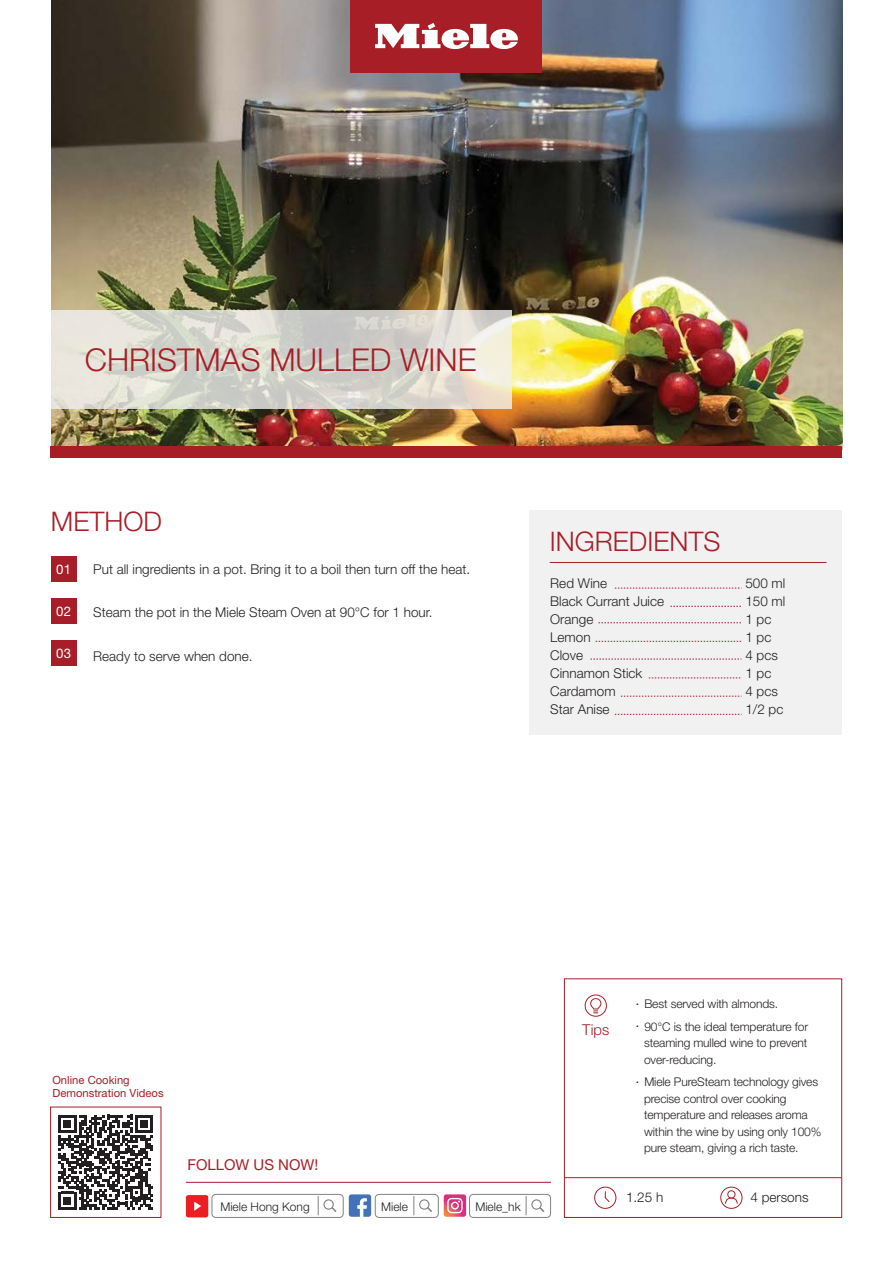
<style>
.page{position:relative;width:893px;height:1263px;background:#fff}
.page>*{position:absolute;margin:0;border:0;box-sizing:border-box;transform-origin:0 0}
.t1{font:300 31.5px "Helvetica Neue LT Std";color:#a71e27}
.t2{font:300 27px "Helvetica Neue LT Std";color:#a71e27}
.t3{font:15px "Helvetica Neue LT Std";color:#a71e27}
.t4{font:300 15px "Helvetica Neue LT Std";color:#a71e27}
.t5{font:300 13.5px "Helvetica Neue LT Std";color:#231f20}
.t6{font:13.2px "Helvetica Neue LT Std";color:#fff}
.t7{font:300 12px/16.5px "Helvetica Neue LT Std";letter-spacing:-.01em;color:#231f20}
.t8{font:11.25px/13.5px "Helvetica Neue LT Std";color:#a71e27}
</style>
<div class="page">
<img style="left:51px;top:0;width:791px;height:447px">
<div style="left:351px;top:0;width:191px;height:72px;background:#a71e27"></div>
<svg style="left:375px;top:23px;width:143px;height:26px"></svg>
<div style="left:530px;top:510px;width:312px;height:224px;background:#f1f1f2"></div>
<hr style="left:550px;top:562px;width:276px;height:1px;background:#a71e27">
<hr style="left:186px;top:1182px;width:365px;height:1px;background:#a71e27">
<div style="left:50px;top:1107px;width:111px;height:111px;border:1px solid #a71e27"></div>
<svg style="left:58px;top:1115px;width:95px;height:94px"></svg>
<div style="left:212px;top:1194px;width:132px;height:24px;border:1px solid #808285;border-radius:4px"></div>
<svg style="left:318px;top:1196px;width:1px;height:19px"></svg>
<div style="left:323px;top:1199px;width:11px;height:11px;border:1px solid #808285;border-radius:50%"></div>
<svg style="left:331px;top:1207px;width:5px;height:5px"></svg>
<div style="left:186px;top:1195px;width:22px;height:22px;background:#ed1d24;border-radius:2px"></div>
<svg style="left:194px;top:1202px;width:8px;height:9px"></svg>
<svg style="left:349px;top:1194px;width:22px;height:23px"></svg>
<div style="left:375px;top:1194px;width:64px;height:24px;border:1px solid #818285;border-radius:4px"></div>
<svg style="left:413px;top:1196px;width:1px;height:19px"></svg>
<div style="left:469px;top:1194px;width:82px;height:24px;border:1px solid #818285;border-radius:4px"></div>
<svg style="left:526px;top:1196px;width:1px;height:19px"></svg>
<div style="left:531px;top:1199px;width:11px;height:11px;border:1px solid #818285;border-radius:50%"></div>
<svg style="left:539px;top:1207px;width:5px;height:5px"></svg>
<div style="left:419px;top:1199px;width:10px;height:11px;border:1px solid #818285;border-radius:50%"></div>
<svg style="left:427px;top:1207px;width:5px;height:5px"></svg>
<svg style="left:444px;top:1194px;width:22px;height:23px"></svg>
<svg style="left:51px;top:311px;width:461px;height:98px;background:#dad9d0"></svg>
<svg style="left:615px;top:588px;width:126px;height:1px"></svg>
<svg style="left:670px;top:606px;width:71px;height:1px"></svg>
<svg style="left:649px;top:677px;width:92px;height:1px"></svg>
<svg style="left:590px;top:659px;width:151px;height:1px"></svg>
<svg style="left:621px;top:696px;width:120px;height:1px"></svg>
<svg style="left:615px;top:714px;width:126px;height:1px"></svg>
<svg style="left:598px;top:622px;width:143px;height:1px"></svg>
<svg style="left:596px;top:641px;width:145px;height:1px"></svg>
<div style="left:51px;top:640px;width:26px;height:26px;background:#a71e28"></div>
<div style="left:51px;top:598px;width:26px;height:26px;background:#a71e28"></div>
<div style="left:51px;top:556px;width:26px;height:26px;background:#a71e28"></div>
<div style="left:594px;top:1187px;width:22px;height:22px;border:1px solid #a71e27;border-radius:50%"></div>
<svg style="left:604px;top:1191px;width:6px;height:12px"></svg>
<div style="left:720px;top:1187px;width:22px;height:22px;border:1px solid #a71e27;border-radius:50%"></div>
<svg style="left:725px;top:1197px;width:13px;height:7px"></svg>
<div style="left:727px;top:1190px;width:8px;height:8px;border:1px solid #a71e27;border-radius:50%"></div>
<div style="left:585px;top:994px;width:22px;height:23px;border:1px solid #a71e27;border-radius:50%"></div>
<svg style="left:590px;top:998px;width:12px;height:15px"></svg>
<div style="left:564px;top:978px;width:278px;height:240px;border:1px solid #a71e27"></div>
<hr style="left:564px;top:1177px;width:278px;height:1px;background:#a71e27">
<div style="left:51px;top:447px;width:791px;height:11px;background:#a71e27"></div>
<h1 class="t1" style="left:85px;top:340px;width:393px">CHRISTMAS MULLED WINE</h1>
<h2 class="t2" style="left:51px;top:505px;width:113px">METHOD</h2>
<p class="t6" style="left:56px;top:561px;width:17px">01</p>
<p class="t6" style="left:56px;top:603px;width:17px">02</p>
<p class="t5" style="left:93px;top:560px;width:378px">Put all ingredients in a pot. Bring it to a boil then turn off the heat.</p>
<p class="t5" style="left:93px;top:604px;width:341px">Steam the pot in the Miele Steam Oven at 90°C for 1 hour.</p>
<p class="t6" style="left:56px;top:645px;width:17px">03</p>
<p class="t5" style="left:93px;top:647px;width:161px">Ready to serve when done.</p>
<h2 class="t2" style="left:550px;top:525px;width:172px">INGREDIENTS</h2>
<p class="t5" style="left:550px;top:575px;width:58px">Red Wine</p>
<p class="t5" style="left:745px;top:575px;width:42px">500 ml</p>
<p class="t5" style="left:550px;top:593px;width:115px">Black Currant Juice</p>
<p class="t5" style="left:745px;top:593px;width:42px">150 ml</p>
<p class="t5" style="left:550px;top:611px;width:45px">Orange</p>
<p class="t5" style="left:745px;top:611px;width:28px">1 pc</p>
<p class="t5" style="left:550px;top:629px;width:42px">Lemon</p>
<p class="t5" style="left:745px;top:629px;width:28px">1 pc</p>
<p class="t5" style="left:550px;top:647px;width:34px">Clove</p>
<p class="t5" style="left:745px;top:647px;width:34px">4 pcs</p>
<p class="t5" style="left:550px;top:665px;width:94px">Cinnamon Stick</p>
<p class="t5" style="left:745px;top:665px;width:28px">1 pc</p>
<p class="t5" style="left:550px;top:683px;width:67px">Cardamom</p>
<p class="t5" style="left:745px;top:683px;width:34px">4 pcs</p>
<p class="t5" style="left:550px;top:701px;width:61px">Star Anise</p>
<p class="t5" style="left:745px;top:701px;width:40px">1/2 pc</p>
<p class="t8" style="left:52px;top:1073px;width:113px">Online Cooking<br>Demonstration Videos</p>
<p class="t3" style="left:187px;top:1155px;width:132px">FOLLOW US NOW!</p>
<p class="t7" style="left:220px;top:1198px;width:91px">Miele Hong Kong</p>
<p class="t7" style="left:381px;top:1198px;width:28px">Miele</p>
<p class="t7" style="left:475px;top:1198px;width:47px">Miele_hk</p>
<p class="t4" style="left:582px;top:1021px;width:29px">Tips</p>
<p class="t7" style="left:635px;top:992px;width:175px;line-height:22.5px"><sup>.</sup> Best served with almonds.<br><sup>.</sup> 90°C is the ideal temperature for</p>
<p class="t7" style="left:644px;top:1034px;width:165px">steaming mulled wine to prevent over-reducing.</p>
<p class="t7" style="left:644px;top:1073px;width:179px;text-indent:-9px"><sup>.</sup> Miele PureSteam technology gives precise control over cooking temperature and releases aroma within the wine by using only 100% pure steam, giving a rich taste.</p>
<p class="t5" style="left:626px;top:1189px;width:39px">1.25 h</p>
<p class="t5" style="left:750px;top:1189px;width:60px">4 persons</p>
</div>
